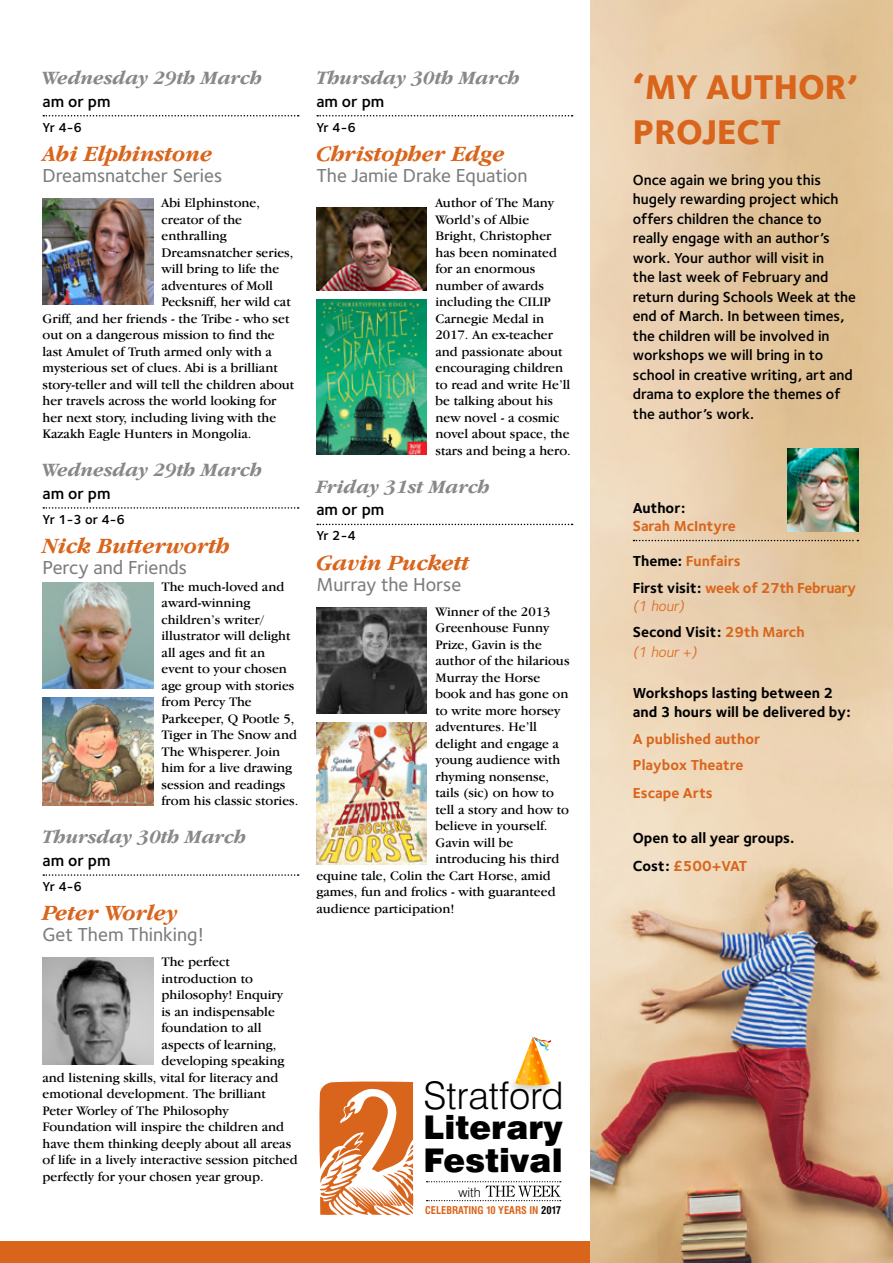
<style>
.page{position:relative;width:893px;height:1263px;background:#fff}
.page>*{position:absolute;margin:0;border:0;box-sizing:border-box;transform-origin:0 0}
.t1{font:300 37.95px "Swiss 721 BT";color:#000}
.t2{font:800 35.55px/45px "Foundry Sterling";color:#d9651d}
.t3{font:900 32.7px/32.5px "Swiss 721 BT";color:#000}
.t4{font:italic 700 22.5px "Garamond IT Cby BT";color:#d9651d}
.t5{font:italic 700 19.5px "Garamond IT Cby BT";color:#87888a}
.t6{font:500 19.5px "Foundry Sterling";color:#7b7c7e}
.t7{font:600 16.5px "Foundry Sterling";color:#000}
.t8{font:600 15px/19.5px "Foundry Sterling";color:#000}
.t9{font:700 15px/26.5px "Foundry Sterling";color:#000}
.t10{font:700 15px/26.5px "Foundry Sterling";color:#d9651d}
.t11{font:italic 15px "Foundry Sterling";color:#d9651d}
.t12{font:13.5px/16.5px "Garamond IT Cby BT";color:#000}
.t13{font:600 13.5px "Foundry Sterling";letter-spacing:-.055em;color:#000}
.t14{font:300 13.05px "Swiss 721 BT";color:#000}
.t15{font:700 condensed 10.5px "Swiss 721 BT";color:#d9651d}
.s1{color:#000}
.s2{font-size:38.55px}
.s3{font-weight:400;font-style:italic;color:#d9651d}
.s4{color:#d9651d}
</style>
<div class="page">
<div style="left:0;top:1242px;width:592px;height:21px;background:#d9651d"></div>
<img style="left:590px;top:0;width:303px;height:1263px">
<svg style="left:43px;top:115px;width:256px;height:1px"></svg>
<svg style="left:43px;top:507px;width:256px;height:2px"></svg>
<svg style="left:43px;top:874px;width:256px;height:2px"></svg>
<img style="left:43px;top:198px;width:110px;height:107px">
<img style="left:43px;top:582px;width:110px;height:106px">
<img style="left:43px;top:958px;width:110px;height:106px">
<svg style="left:317px;top:115px;width:256px;height:1px"></svg>
<svg style="left:317px;top:524px;width:256px;height:1px"></svg>
<img style="left:316px;top:207px;width:111px;height:83px">
<img style="left:316px;top:607px;width:111px;height:106px">
<svg style="left:633px;top:540px;width:225px;height:1px"></svg>
<svg style="left:319px;top:1081px;width:95px;height:134px"></svg>
<svg style="left:426px;top:1181px;width:135px;height:20px"></svg>
<div style="left:506px;top:1075px;width:49px;height:21px;background:#000;opacity:.4"></div>
<svg style="left:515px;top:1037px;width:36px;height:48px"></svg>
<img style="left:316px;top:299px;width:111px;height:155px">
<img style="left:316px;top:722px;width:111px;height:142px">
<img style="left:43px;top:697px;width:110px;height:108px">
<img style="left:787px;top:449px;width:71px;height:82px">
<h3 class="t5" style="left:43px;top:66px;width:221px">Wednesday 29th March</h3>
<p class="t7" style="left:43px;top:91px;width:69px">am or pm</p>
<p class="t13" style="left:43px;top:119px;width:41px">Yr 4-6</p>
<h3 class="t4" style="left:43px;top:140px;width:172px">Abi Elphinstone</h3>
<h3 class="t6" style="left:43px;top:164px;width:181px">Dreamsnatcher Series</h3>
<p class="t12" style="left:162px;top:194px;width:100px">Abi Elphinstone,</p>
<p class="t12" style="left:162px;top:211px;width:82px">creator of the</p>
<p class="t12" style="left:162px;top:227px;width:67px">enthralling</p>
<p class="t12" style="left:162px;top:244px;width:133px">Dreamsnatcher series,</p>
<p class="t12" style="left:162px;top:260px;width:119px">will bring to life the</p>
<p class="t12" style="left:162px;top:277px;width:113px">adventures of Moll</p>
<p class="t12" style="left:162px;top:293px;width:131px">Pecksniff, her wild cat</p>
<p class="t12" style="left:43px;top:310px;width:248px">Griff, and her friends - the Tribe - who set</p>
<p class="t12" style="left:43px;top:326px;width:234px">out on a dangerous mission to find the</p>
<p class="t12" style="left:43px;top:343px;width:231px">last Amulet of Truth armed only with a</p>
<p class="t12" style="left:43px;top:359px;width:237px">mysterious set of clues. Abi is a brilliant</p>
<p class="t12" style="left:43px;top:376px;width:253px">story-teller and will tell the children about</p>
<p class="t12" style="left:43px;top:392px;width:235px">her travels across the world looking for</p>
<p class="t12" style="left:43px;top:409px;width:235px">her next story, including living with the</p>
<p class="t12" style="left:43px;top:425px;width:210px">Kazakh Eagle Hunters in Mongolia.</p>
<h3 class="t5" style="left:43px;top:458px;width:221px">Wednesday 29th March</h3>
<p class="t7" style="left:43px;top:483px;width:69px">am or pm</p>
<p class="t13" style="left:43px;top:511px;width:84px">Yr 1-3 or 4-6</p>
<h3 class="t4" style="left:43px;top:532px;width:189px">Nick Butterworth</h3>
<h3 class="t6" style="left:43px;top:556px;width:146px">Percy and Friends</h3>
<p class="t12" style="left:162px;top:578px;width:138px">The much-loved and award-winning children’s writer/ illustrator will delight all ages and fit an event to your chosen age group with stories from Percy The<br>Parkeeper, Q Pootle 5,<br>Tiger in The Snow and<br>The Whisperer. Join him for a live drawing session and readings from his classic stories.</p>
<h3 class="t5" style="left:43px;top:825px;width:205px">Thursday 30th March</h3>
<p class="t7" style="left:43px;top:850px;width:69px">am or pm</p>
<p class="t13" style="left:43px;top:878px;width:41px">Yr 4-6</p>
<h3 class="t4" style="left:43px;top:899px;width:137px">Peter Worley</h3>
<h3 class="t6" style="left:43px;top:923px;width:163px">Get Them Thinking!</h3>
<p class="t12" style="left:162px;top:953px;width:70px">The perfect</p>
<p class="t12" style="left:162px;top:970px;width:93px">introduction to</p>
<p class="t12" style="left:162px;top:986px;width:123px">philosophy! Enquiry</p>
<p class="t12" style="left:162px;top:1003px;width:115px">is an indispensable</p>
<p class="t12" style="left:162px;top:1019px;width:101px">foundation to all</p>
<p class="t12" style="left:162px;top:1036px;width:117px">aspects of learning,</p>
<p class="t12" style="left:162px;top:1052px;width:124px">developing speaking</p>
<p class="t12" style="left:43px;top:1069px;width:237px">and listening skills, vital for literacy and</p>
<p class="t12" style="left:43px;top:1085px;width:225px">emotional development. The brilliant</p>
<p class="t12" style="left:43px;top:1102px;width:188px">Peter Worley of The Philosophy</p>
<p class="t12" style="left:43px;top:1118px;width:243px">Foundation will inspire the children and</p>
<p class="t12" style="left:43px;top:1135px;width:250px">have them thinking deeply about all areas</p>
<p class="t12" style="left:43px;top:1151px;width:257px">of life in a lively interactive session pitched</p>
<p class="t12" style="left:43px;top:1168px;width:223px">perfectly for your chosen year group.</p>
<h3 class="t5" style="left:316px;top:66px;width:205px">Thursday 30th March</h3>
<p class="t7" style="left:316px;top:91px;width:69px">am or pm</p>
<p class="t13" style="left:316px;top:119px;width:41px">Yr 4-6</p>
<h3 class="t4" style="left:316px;top:140px;width:190px">Christopher Edge</h3>
<h3 class="t6" style="left:316px;top:164px;width:213px">The Jamie Drake Equation</h3>
<p class="t12" style="left:435px;top:194px;width:137px">Author of The Many<br>World’s of Albie<br>Bright, Christopher has been nominated for an enormous number of awards including the CILIP<br>Carnegie Medal in<br>2017. An ex-teacher and passionate about encouraging children to read and write He’ll be talking about his new novel - a cosmic novel about space, the stars and being a hero.</p>
<h3 class="t5" style="left:316px;top:475px;width:175px">Friday 31st March</h3>
<p class="t7" style="left:316px;top:500px;width:69px">am or pm</p>
<p class="t13" style="left:316px;top:528px;width:41px">Yr 2-4</p>
<h3 class="t4" style="left:316px;top:549px;width:155px">Gavin Puckett</h3>
<h3 class="t6" style="left:316px;top:573px;width:146px">Murray the Horse</h3>
<p class="t12" style="left:435px;top:603px;width:116px">Winner of the 2013</p>
<p class="t12" style="left:435px;top:619px;width:116px">Greenhouse Funny</p>
<p class="t12" style="left:435px;top:636px;width:108px">Prize, Gavin is the</p>
<p class="t12" style="left:435px;top:652px;width:136px">author of the hilarious</p>
<p class="t12" style="left:435px;top:669px;width:106px">Murray the Horse</p>
<p class="t12" style="left:435px;top:685px;width:134px">book and has gone on</p>
<p class="t12" style="left:435px;top:702px;width:126px">to write more horsey</p>
<p class="t12" style="left:435px;top:718px;width:103px">adventures. He’ll</p>
<p class="t12" style="left:435px;top:735px;width:125px">delight and engage a</p>
<p class="t12" style="left:435px;top:751px;width:126px">young audience with</p>
<p class="t12" style="left:435px;top:768px;width:115px">rhyming nonsense,</p>
<p class="t12" style="left:435px;top:784px;width:120px">tails (sic) on how to</p>
<p class="t12" style="left:435px;top:801px;width:135px">tell a story and how to</p>
<p class="t12" style="left:435px;top:817px;width:113px">believe in yourself.</p>
<p class="t12" style="left:435px;top:834px;width:79px">Gavin will be</p>
<p class="t12" style="left:435px;top:850px;width:125px">introducing his third</p>
<p class="t12" style="left:316px;top:867px;width:236px">equine tale, Colin the Cart Horse, amid</p>
<p class="t12" style="left:316px;top:883px;width:241px">games, fun and frolics - with guaranteed</p>
<p class="t12" style="left:316px;top:900px;width:140px">audience participation!</p>
<h1 class="t1" style="left:423px;top:1072px;width:141px">Stratford</h1>
<h3 class="t3" style="left:423px;top:1111px;width:141px">Literary<br>Festival</h3>
<p class="t14" style="left:458px;top:1184px;width:24px">with</p>
<p class="t15" style="left:425px;top:1203px;width:138px">CELEBRATING 10 YEARS IN <span class="s1">2017</span></p>
<h2 class="t2" style="left:633px;top:63px;width:227px"><span class="s2">‘</span>MY AUTHOR’<br>PROJECT</h2>
<p class="t8" style="left:633px;top:170px;width:225px">Once again we bring you this hugely rewarding project which offers children the chance to really engage with an author’s work. Your author will visit in<br>the last week of February and return during Schools Week at the end of March. In between times, the children will be involved in workshops we will bring in to school in creative writing, art and drama to explore the themes of the author’s work.</p>
<p class="t9" style="left:633px;top:495px;width:54px">Author:</p>
<p class="t10" style="left:633px;top:513px;width:105px">Sarah McIntyre</p>
<p class="t10" style="left:633px;top:548px;width:225px"><span class="s1">Theme:</span> Funfairs<br><span class="s1">First visit:</span> week of 27th February</p>
<p class="t9" style="left:633px;top:592px;width:173px"><span class="s3">(1 hour)<br></span>Second Visit: <span class="s4">29th March</span></p>
<p class="t11" style="left:633px;top:643px;width:66px">(1 hour +)</p>
<p class="t9" style="left:633px;top:682px;width:219px;line-height:19.5px">Workshops lasting between 2 and 3 hours will be delivered by:</p>
<p class="t10" style="left:633px;top:725px;width:129px">A published author<br>Playbox Theatre</p>
<p class="t10" style="left:633px;top:779px;width:82px">Escape Arts</p>
<p class="t9" style="left:633px;top:824px;width:163px;line-height:28px">Open to all year groups.<br>Cost: <span class="s4">£500+VAT</span></p>
</div>
